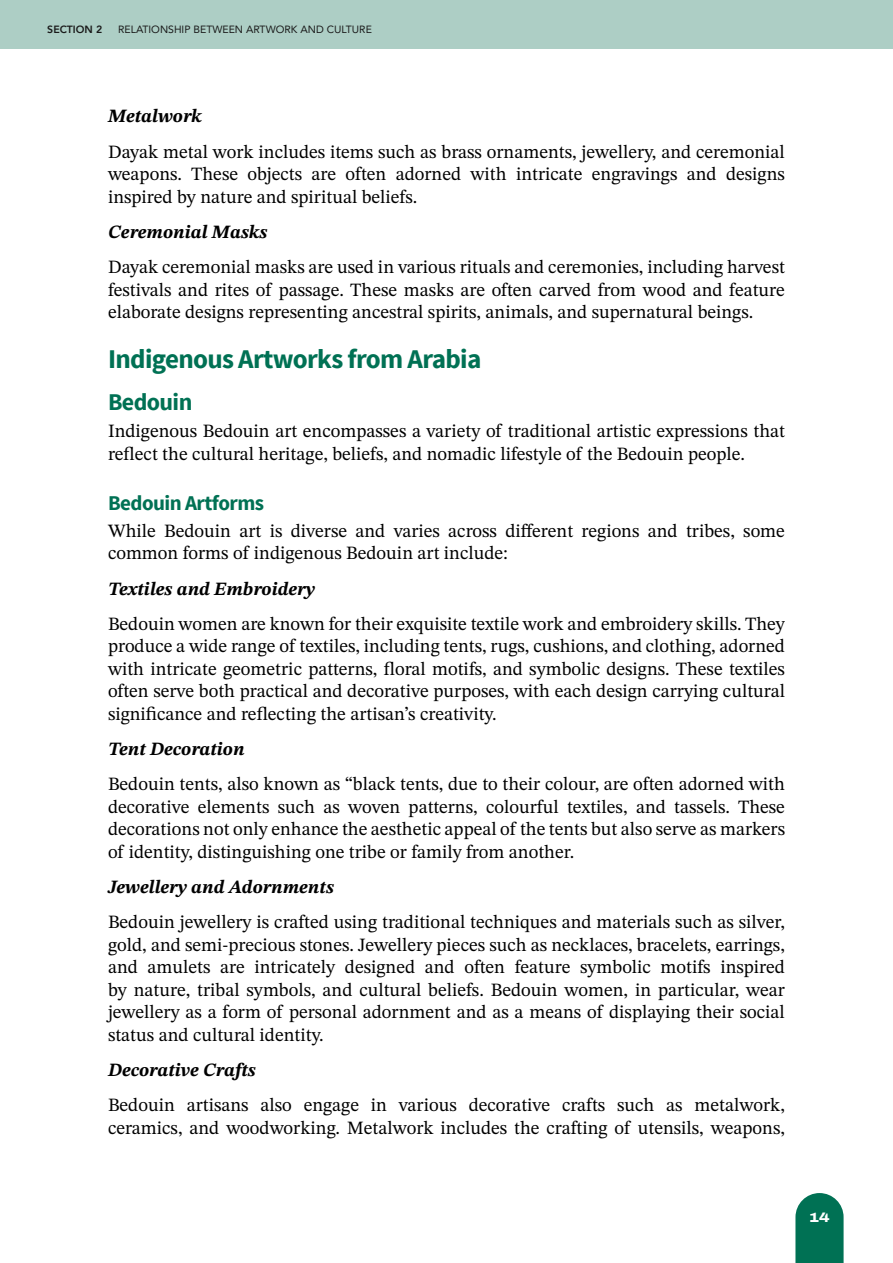
<style>
.page{position:relative;width:893px;height:1263px;background:#fff}
.page>*{position:absolute;margin:0;border:0;box-sizing:border-box;transform-origin:0 0}
.Heading_3{font:700 27px "Source Sans Pro";letter-spacing:-.025em;color:#007154}
.Heading_4{font:700 24px "Source Sans Pro";letter-spacing:-.025em;color:#007154}
.Heading_5{font:700 21px "Source Sans Pro";letter-spacing:-.025em;color:#007154}
.Body{font:18.75px/22.5px "STIX Two Text";color:#000;text-align:justify}
.Body-2{font:italic 18.75px "STIX Two Text";color:#000}
.t1{font:800 13.5px "Archivo Expanded";color:#fff}
.t2{font:10.5px "Avenir";color:#1a1a1a}
.t3{font:800 10.5px "Avenir";color:#1a1a1a}
</style>
<div class="page">
<div style="left:0;top:0;width:893px;height:49px;background:#adcec5"></div>
<svg style="left:795px;top:1193px;width:49px;height:70px"></svg>
<p class="t3" style="left:47px;top:21px;width:57px">SECTION 2</p>
<p class="t2" style="left:118px;top:21px;width:255px">RELATIONSHIP BETWEEN ARTWORK AND CULTURE</p>
<p class="Body-2" style="left:108px;top:103px;width:95px">Metalwork</p>
<p class="Body" style="left:108px;top:140px;width:678px">Dayak metal work includes items such as brass ornaments, jewellery, and ceremonial weapons. These objects are often adorned with intricate engravings and designs inspired by nature and spiritual beliefs.</p>
<p class="Body-2" style="left:108px;top:218px;width:161px">Ceremonial Masks</p>
<p class="Body" style="left:108px;top:255px;width:678px">Dayak ceremonial masks are used in various rituals and ceremonies, including harvest festivals and rites of passage. These masks are often carved from wood and feature elaborate designs representing ancestral spirits, animals, and supernatural beings.</p>
<p class="Heading_3" style="left:108px;top:342px;width:375px">Indigenous Artworks from Arabia</p>
<p class="Heading_4" style="left:108px;top:387px;width:86px">Bedouin</p>
<p class="Body" style="left:108px;top:420px;width:678px">Indigenous Bedouin art encompasses a variety of traditional artistic expressions that reflect the cultural heritage, beliefs, and nomadic lifestyle of the Bedouin people.</p>
<p class="Heading_5" style="left:108px;top:490px;width:158px">Bedouin Artforms</p>
<p class="Body" style="left:108px;top:519px;width:678px">While Bedouin art is diverse and varies across different regions and tribes, some common forms of indigenous Bedouin art include:</p>
<p class="Body-2" style="left:108px;top:575px;width:209px">Textiles and Embroidery</p>
<p class="Body" style="left:108px;top:612px;width:679px">Bedouin women are known for their exquisite textile work and embroidery skills. They produce a wide range of textiles, including tents, rugs, cushions, and clothing, adorned with intricate geometric patterns, floral motifs, and symbolic designs. These textiles often serve both practical and decorative purposes, with each design carrying cultural significance and reflecting the artisan’s creativity.</p>
<p class="Body-2" style="left:108px;top:735px;width:138px">Tent Decoration</p>
<p class="Body" style="left:108px;top:773px;width:679px">Bedouin tents, also known as “black tents, due to their colour, are often adorned with decorative elements such as woven patterns, colourful textiles, and tassels. These decorations not only enhance the aesthetic appeal of the tents but also serve as markers of identity, distinguishing one tribe or family from another.</p>
<p class="Body-2" style="left:108px;top:873px;width:227px">Jewellery and Adornments</p>
<p class="Body" style="left:108px;top:911px;width:678px">Bedouin jewellery is crafted using traditional techniques and materials such as silver, gold, and semi-precious stones. Jewellery pieces such as necklaces, bracelets, earrings, and amulets are intricately designed and often feature symbolic motifs inspired by nature, tribal symbols, and cultural beliefs. Bedouin women, in particular, wear jewellery as a form of personal adornment and as a means of displaying their social status and cultural identity.</p>
<p class="Body-2" style="left:108px;top:1056px;width:149px">Decorative Crafts</p>
<p class="Body" style="left:108px;top:1094px;width:678px">Bedouin artisans also engage in various decorative crafts such as metalwork, ceramics, and woodworking. Metalwork includes the crafting of utensils, weapons,</p>
<p class="t1" style="left:809px;top:1207px;width:22px">14</p>
</div>
